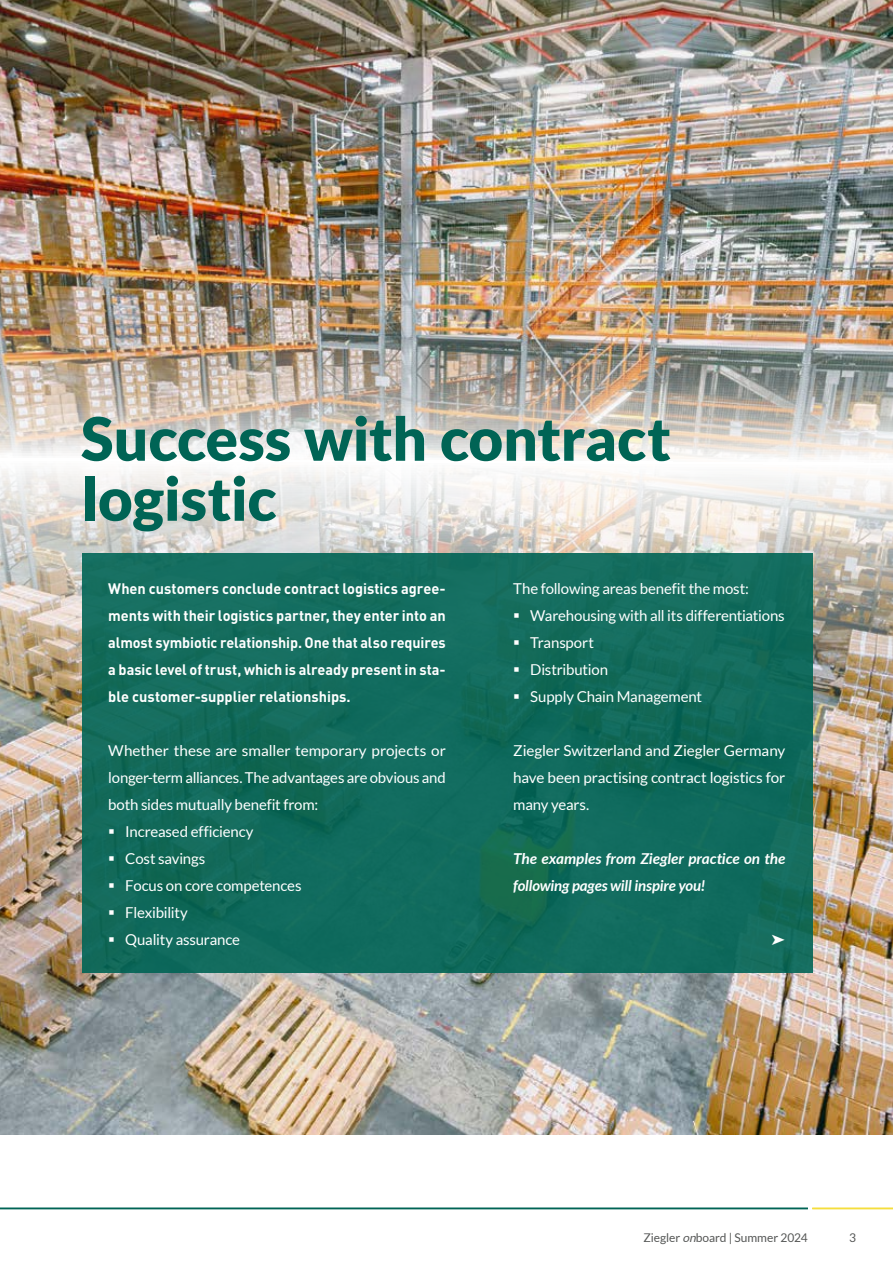
<style>
.page{position:relative;width:893px;height:1263px;background:#fff}
.page>*{position:absolute;margin:0;border:0;box-sizing:border-box;transform-origin:0 0}
.Head_21pt{font:900 60px/60px "Lato";letter-spacing:-.005em;color:#006455}
.Lauf{font:15px/27px "Lato";letter-spacing:-.01em;color:#fff;text-align:justify}
.Lauf-2{font:700 15px/27px "DIN Pro";color:#fff;text-align:justify}
.Lauf-3{font:italic 700 15px/27px "Lato";letter-spacing:-.005em;color:#fff}
.t1{font:12px "Lato";color:#555756}
.s1{font-style:italic}
</style>
<div class="page">
<img style="left:0;top:0;width:893px;height:1134px">
<div style="left:82px;top:554px;width:731px;height:419px;background:#126b5d"></div>
<hr style="left:0;top:1208px;width:808px;height:1px;background:#006455">
<hr style="left:812px;top:1208px;width:81px;height:1px;background:#f5de3c">
<p class="Head_21pt" style="left:81px;top:407px;width:592px">Success with contract logistic</p>
<p class="Lauf-2" style="left:108px;top:574px;width:339px">When customers conclude contract logistics agree&shy;ments with their logistics partner, they enter into an almost symbiotic relationship. One that also requires a basic level of trust, which is already present in sta&shy;ble customer-supplier relationships.</p>
<p class="Lauf" style="left:108px;top:737px;width:339px">Whether these are smaller temporary projects or longer-term alliances. The advantages are obvious and both sides mutually benefit from:</p>
<p class="Lauf" style="left:108px;top:818px;width:147px">▪ Increased efficiency</p>
<p class="Lauf" style="left:108px;top:845px;width:99px">▪ Cost savings</p>
<p class="Lauf" style="left:108px;top:872px;width:195px">▪ Focus on core competences</p>
<p class="Lauf" style="left:108px;top:899px;width:81px">▪ Flexibility</p>
<p class="Lauf" style="left:108px;top:926px;width:133px">▪ Quality assurance</p>
<p class="Lauf" style="left:513px;top:575px;width:237px">The following areas benefit the most:</p>
<p class="Lauf" style="left:513px;top:602px;width:273px">▪ Warehousing with all its differentiations</p>
<p class="Lauf" style="left:513px;top:629px;width:82px">▪ Transport</p>
<p class="Lauf" style="left:513px;top:656px;width:96px">▪ Distribution</p>
<p class="Lauf" style="left:513px;top:683px;width:190px">▪ Supply Chain Management</p>
<p class="Lauf" style="left:513px;top:737px;width:274px">Ziegler Switzerland and Ziegler Germany have been practising contract logistics for many years.</p>
<p class="Lauf-3" style="left:513px;top:845px;width:274px">The examples from Ziegler practice on the following pages will inspire you!</p>
<p class="t1" style="left:643px;top:1231px;width:166px">Ziegler <span class="s1">on</span>board | Summer 2024</p>
<p class="t1" style="left:849px;top:1231px;width:8px">3</p>
</div>
